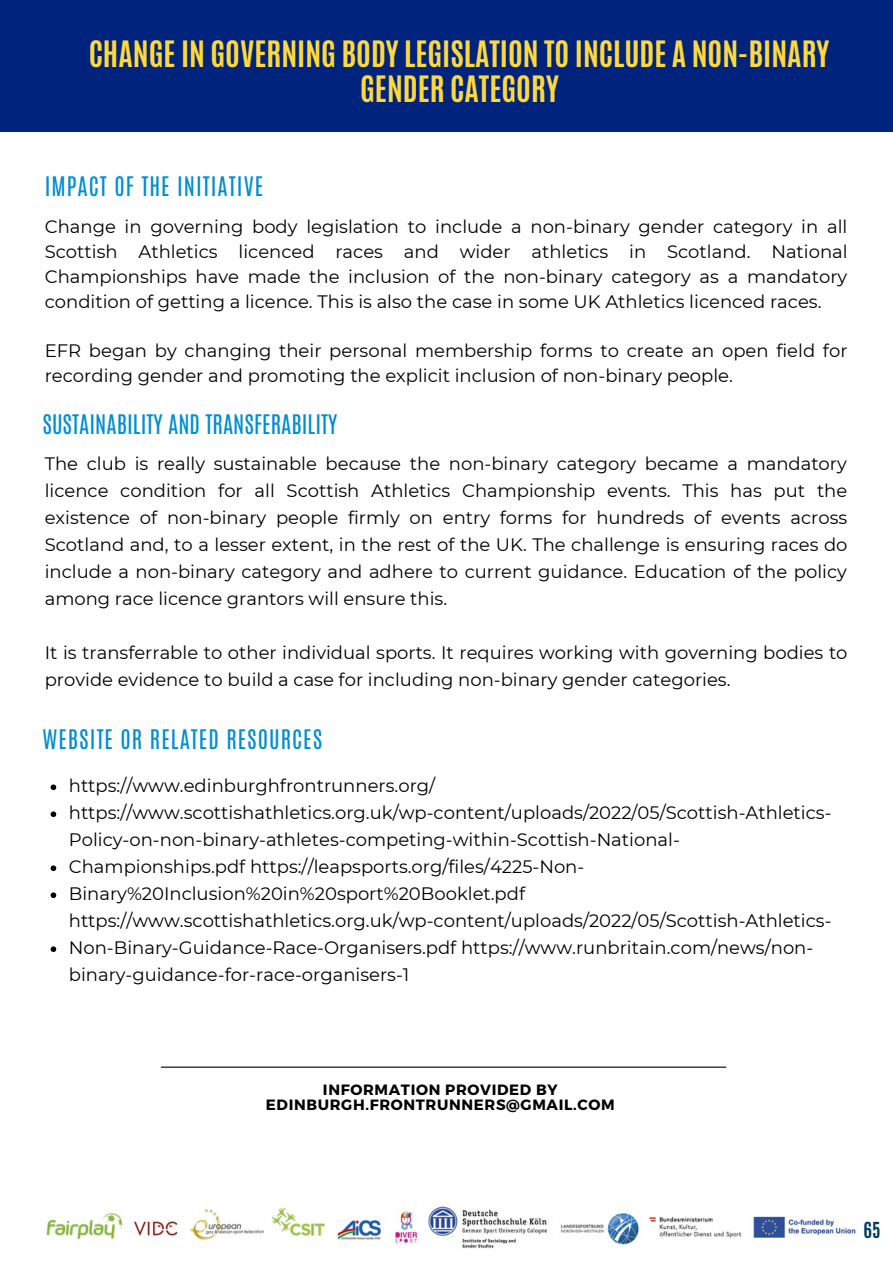
<style>
.page{position:relative;width:893px;height:1264px;background:#fff}
.page>*{position:absolute;margin:0;border:0;box-sizing:border-box;transform-origin:0 0}
.t1{font:700 30.3px/34.8px "Antonio";color:#ffd93b;text-align:center}
.t2{font:22.5px "Antonio";letter-spacing:.045em;color:#008ed4}
.t3{font:22.5px "Antonio";color:#008ed4}
.t4{font:700 18.45px "Antonio";color:#003d62}
.t5{font:18px/27px "Montserrat";color:#000}
.t6{font:700 14.85px/15.8px "Montserrat";letter-spacing:.045em;color:#000;text-align:center}
</style>
<div class="page">
<div style="left:0;top:0;width:892px;height:131px;background:#00247d"></div>
<svg style="left:51px;top:784px;width:5px;height:6px"></svg>
<svg style="left:51px;top:811px;width:5px;height:6px"></svg>
<svg style="left:51px;top:865px;width:5px;height:6px"></svg>
<svg style="left:51px;top:892px;width:5px;height:6px"></svg>
<svg style="left:51px;top:946px;width:5px;height:6px"></svg>
<hr style="left:161px;top:1066px;width:564px;height:1px;background:#000">
<img style="left:46px;top:1206px;width:810px;height:43px">
<p class="t1" style="left:89px;top:37px;width:742px">CHANGE IN GOVERNING BODY LEGISLATION TO INCLUDE A NON-BINARY<br>GENDER CATEGORY</p>
<p class="t2" style="left:45px;top:170px;width:220px">IMPACT OF THE INITIATIVE</p>
<p class="t5" style="left:45px;top:214px;width:804px;line-height:24.8px;text-align:justify">Change in governing body legislation to include a non-binary gender category in all Scottish Athletics licenced races and wider athletics in Scotland. National Championships have made the inclusion of the non-binary category as a mandatory condition of getting a licence. This is also the case in some UK Athletics licenced races.</p>
<p class="t5" style="left:45px;top:338px;width:804px;line-height:24.8px">EFR began by changing their personal membership forms to create an open field for recording gender and promoting the explicit inclusion of non-binary people.</p>
<p class="t3" style="left:42px;top:408px;width:296px">SUSTAINABILITY AND TRANSFERABILITY</p>
<p class="t5" style="left:45px;top:449px;width:804px;text-align:justify">The club is really sustainable because the non-binary category became a mandatory licence condition for all Scottish Athletics Championship events. This has put the existence of non-binary people firmly on entry forms for hundreds of events across Scotland and, to a lesser extent, in the rest of the UK. The challenge is ensuring races do include a non-binary category and adhere to current guidance. Education of the policy among race licence grantors will ensure this.</p>
<p class="t5" style="left:45px;top:638px;width:804px">It is transferrable to other individual sports. It requires working with governing bodies to provide evidence to build a case for including non-binary gender categories.</p>
<p class="t2" style="left:42px;top:723px;width:281px">WEBSITE OR RELATED RESOURCES</p>
<p class="t5" style="left:69px;top:772px;width:368px">https://www.edinburghfrontrunners.org/</p>
<p class="t5" style="left:69px;top:799px;width:764px">https://www.scottishathletics.org.uk/wp-content/uploads/2022/05/Scottish-Athletics-<br>Policy-on-non-binary-athletes-competing-within-Scottish-National-</p>
<p class="t5" style="left:69px;top:853px;width:517px">Championships.pdf https://leapsports.org/files/4225-Non-</p>
<p class="t5" style="left:69px;top:880px;width:764px">Binary%20Inclusion%20in%20sport%20Booklet.pdf https://www.scottishathletics.org.uk/wp-content/uploads/2022/05/Scottish-Athletics-</p>
<p class="t5" style="left:69px;top:934px;width:746px">Non-Binary-Guidance-Race-Organisers.pdf https://www.runbritain.com/news/non&shy;binary-guidance-for-race-organisers-1</p>
<p class="t6" style="left:266px;top:1080px;width:350px">INFORMATION PROVIDED BY<br>EDINBURGH.FRONTRUNNERS@GMAIL.COM</p>
<p class="t4" style="left:863px;top:1216px;width:19px">65</p>
</div>
